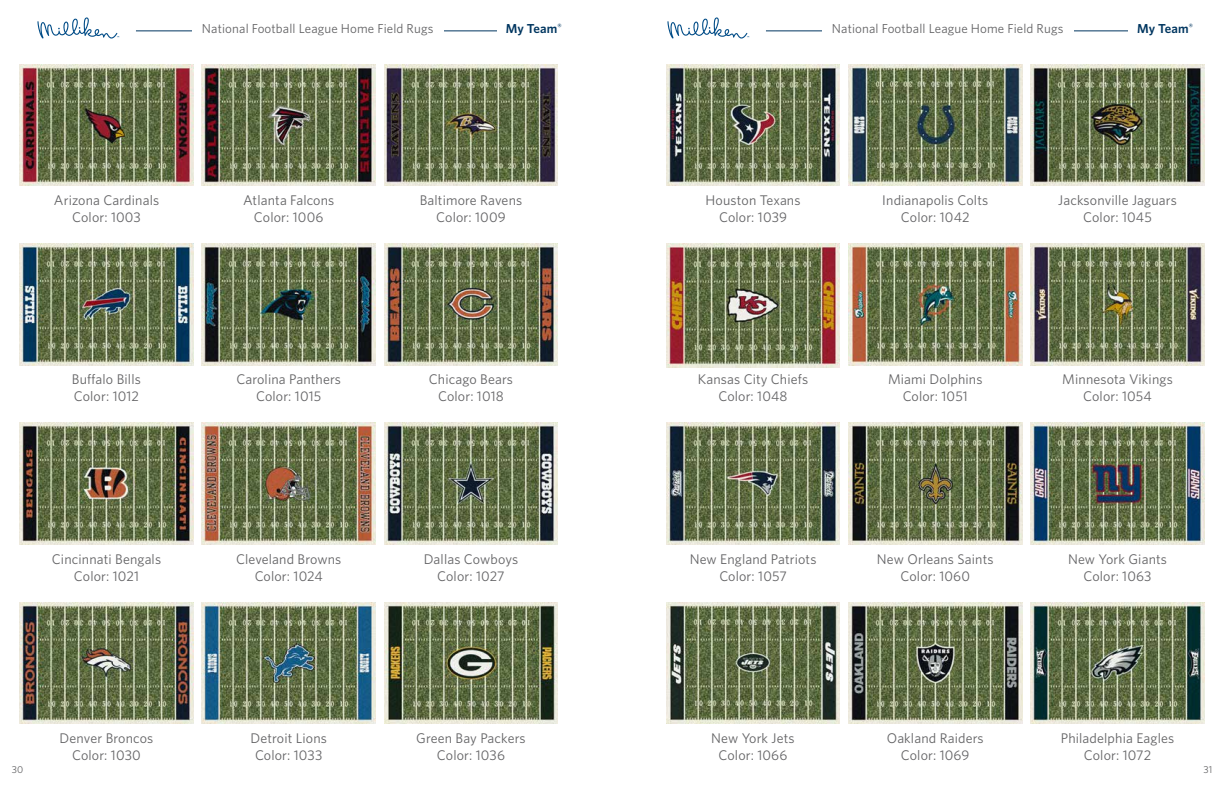
<style>
.page{position:relative;width:1224px;height:792px;background:#fff}
.page>*{position:absolute;margin:0;border:0;box-sizing:border-box;transform-origin:0 0}
.t1{font:14px/16.8px "Whitney";letter-spacing:.01em;color:#636365;text-align:center}
.t2{font:13px "Whitney";letter-spacing:.01em;color:#636365}
.t3{font:600 13px "Whitney";letter-spacing:.01em;color:#003660}
.t4{font:10px "Whitney";color:#636365}
</style>
<div class="page">
<hr style="left:766px;top:30px;width:369px;height:1px;background:#003660">
<div style="left:822px;top:23px;width:252px;height:17px;background:#fff"></div>
<svg style="left:667px;top:17px;width:82px;height:22px"></svg>
<hr style="left:136px;top:30px;width:369px;height:1px;background:#003660">
<div style="left:192px;top:23px;width:252px;height:15px;background:#fff"></div>
<svg style="left:37px;top:17px;width:82px;height:22px"></svg>
<div style="left:1128px;top:23px;width:74px;height:10px;background:#fff"></div>
<div style="left:497px;top:23px;width:74px;height:10px;background:#fff"></div>
<img style="left:666px;top:64px;width:174px;height:122px">
<img style="left:848px;top:64px;width:174px;height:122px">
<img style="left:1031px;top:64px;width:173px;height:122px">
<img style="left:666px;top:244px;width:174px;height:123px">
<img style="left:848px;top:244px;width:174px;height:121px">
<img style="left:1031px;top:244px;width:173px;height:121px">
<img style="left:666px;top:423px;width:174px;height:121px">
<img style="left:848px;top:423px;width:174px;height:121px">
<img style="left:1031px;top:423px;width:173px;height:121px">
<img style="left:666px;top:602px;width:174px;height:122px">
<img style="left:848px;top:602px;width:174px;height:122px">
<img style="left:1031px;top:602px;width:173px;height:122px">
<img style="left:20px;top:64px;width:173px;height:122px">
<img style="left:202px;top:64px;width:174px;height:122px">
<img style="left:384px;top:64px;width:174px;height:122px">
<img style="left:20px;top:244px;width:173px;height:121px">
<img style="left:202px;top:244px;width:174px;height:121px">
<img style="left:384px;top:244px;width:174px;height:121px">
<img style="left:20px;top:423px;width:173px;height:121px">
<img style="left:202px;top:423px;width:174px;height:121px">
<img style="left:384px;top:423px;width:174px;height:121px">
<img style="left:20px;top:602px;width:173px;height:122px">
<img style="left:202px;top:602px;width:174px;height:122px">
<img style="left:384px;top:602px;width:174px;height:122px">
<p class="t2" style="left:202px;top:20px;width:233px">National Football League Home Field Rugs</p>
<p class="t3" style="left:506px;top:20px;width:58px">My Team<sup>®</sup></p>
<p class="t2" style="left:832px;top:20px;width:233px">National Football League Home Field Rugs</p>
<p class="t3" style="left:1137px;top:20px;width:58px">My Team<sup>®</sup></p>
<p class="t1" style="left:54px;top:192px;width:107px">Arizona Cardinals<br>Color: 1003</p>
<p class="t1" style="left:243px;top:192px;width:93px">Atlanta Falcons<br>Color: 1006</p>
<p class="t1" style="left:420px;top:192px;width:104px">Baltimore Ravens<br>Color: 1009</p>
<p class="t1" style="left:706px;top:192px;width:96px">Houston Texans<br>Color: 1039</p>
<p class="t1" style="left:882px;top:192px;width:107px">Indianapolis Colts<br>Color: 1042</p>
<p class="t1" style="left:1058px;top:192px;width:120px">Jacksonville Jaguars<br>Color: 1045</p>
<p class="t1" style="left:72px;top:371px;width:70px;text-align:left">Buffalo Bills<br>Color: 1012</p>
<p class="t1" style="left:236px;top:371px;width:106px">Carolina Panthers<br>Color: 1015</p>
<p class="t1" style="left:429px;top:371px;width:86px">Chicago Bears<br>Color: 1018</p>
<p class="t1" style="left:698px;top:371px;width:112px">Kansas City Chiefs<br>Color: 1048</p>
<p class="t1" style="left:888px;top:371px;width:96px">Miami Dolphins<br>Color: 1051</p>
<p class="t1" style="left:1062px;top:371px;width:112px">Minnesota Vikings<br>Color: 1054</p>
<p class="t1" style="left:52px;top:550px;width:111px">Cincinnati Bengals<br>Color: 1021</p>
<p class="t1" style="left:236px;top:550px;width:107px">Cleveland Browns<br>Color: 1024</p>
<p class="t1" style="left:424px;top:550px;width:96px">Dallas Cowboys<br>Color: 1027</p>
<p class="t1" style="left:690px;top:550px;width:128px">New England Patriots<br>Color: 1057</p>
<p class="t1" style="left:877px;top:550px;width:118px">New Orleans Saints<br>Color: 1060</p>
<p class="t1" style="left:1068px;top:550px;width:101px">New York Giants<br>Color: 1063</p>
<p class="t1" style="left:60px;top:729px;width:95px">Denver Broncos<br>Color: 1030</p>
<p class="t1" style="left:250px;top:729px;width:78px">Detroit Lions<br>Color: 1033</p>
<p class="t1" style="left:416px;top:729px;width:111px">Green Bay Packers<br>Color: 1036</p>
<p class="t1" style="left:711px;top:729px;width:85px">New York Jets<br>Color: 1066</p>
<p class="t1" style="left:887px;top:729px;width:98px">Oakland Raiders<br>Color: 1069</p>
<p class="t1" style="left:1061px;top:729px;width:115px">Philadelphia Eagles<br>Color: 1072</p>
<p class="t4" style="left:12px;top:763px;width:13px">30</p>
<p class="t4" style="left:1203px;top:763px;width:10px">31</p>
</div>
